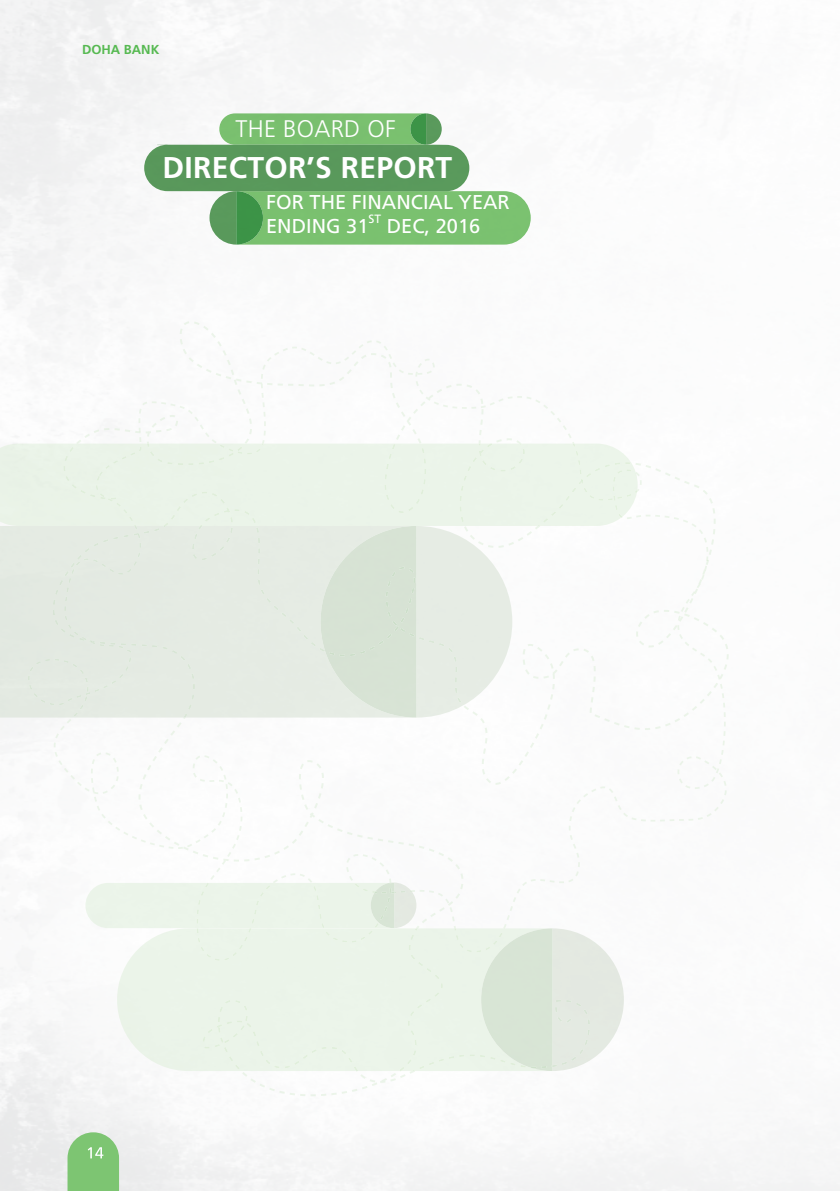
<style>
.page{position:relative;width:840px;height:1191px;background:#fff}
.page>*{position:absolute;margin:0;border:0;box-sizing:border-box;transform-origin:0 0}
.t1{font:700 30px "Frutiger LT";letter-spacing:.01em;color:#fff}
.t2{font:300 24px "Frutiger CE";letter-spacing:.01em;color:#fff}
.t3{font:20px/24px "Frutiger";color:#fff}
.t4{font:16px "Frutiger";color:#fff}
.t5{font:700 13px "Frutiger CE";color:#56b951}
.t6{font:12px "Frutiger";color:#fff}
</style>
<div class="page">
<svg style="left:67px;top:1132px;width:52px;height:59px;background:#89c97f"></svg>
<svg style="left:219px;top:113px;width:222px;height:32px;background:#7abd72"></svg>
<svg style="left:209px;top:191px;width:321px;height:54px;background:#79bd71"></svg>
<div style="left:144px;top:145px;width:325px;height:46px;background:#5c9d5e;border-radius:23px"></div>
<svg style="left:138px;top:340px;width:428px;height:92px"></svg>
<svg style="left:139px;top:431px;width:569px;height:130px"></svg>
<svg style="left:677px;top:559px;width:43px;height:120px"></svg>
<svg style="left:54px;top:684px;width:672px;height:180px"></svg>
<div style="left:0;top:526px;width:28px;height:191px;background:#e3e9e1"></div>
<div style="left:0;top:443px;width:28px;height:83px;background:#e9f2e7"></div>
<svg style="left:28px;top:443px;width:609px;height:274px"></svg>
<svg style="left:85px;top:860px;width:538px;height:211px"></svg>
<p class="t5" style="left:82px;top:42px;width:79px">DOHA BANK</p>
<p class="t2" style="left:235px;top:115px;width:162px">THE BOARD OF</p>
<h1 class="t1" style="left:162px;top:150px;width:291px">DIRECTOR’S REPORT</h1>
<p class="t3" style="left:266px;top:190px;width:245px">FOR THE FINANCIAL YEAR<br>ENDING 31</p>
<p class="t6" style="left:368px;top:212px;width:14px">ST</p>
<p class="t3" style="left:386px;top:214px;width:95px">DEC, 2016</p>
<p class="t4" style="left:86px;top:1143px;width:19px">14</p>
</div>
